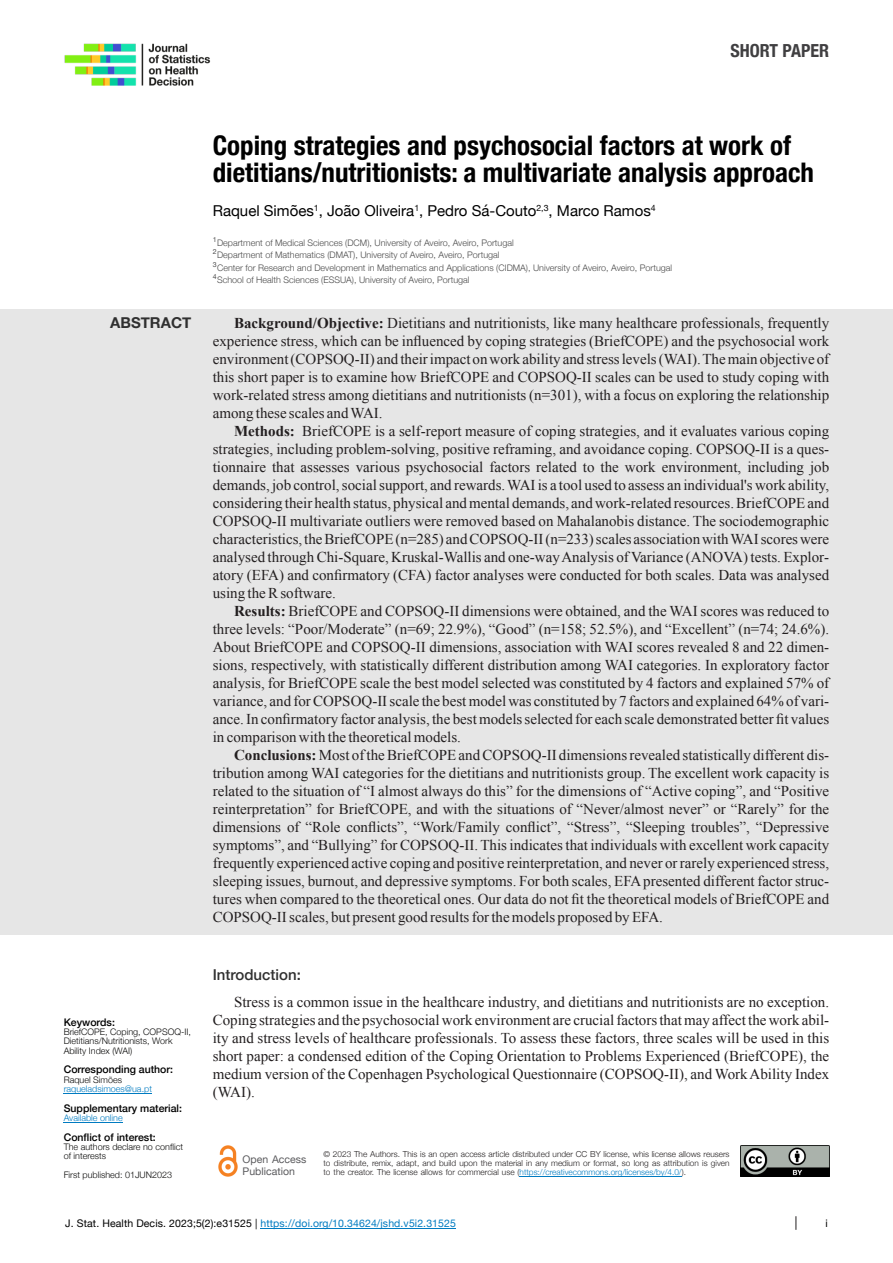
<style>
.page{position:relative;width:893px;height:1263px;background:#fff}
.page>*{position:absolute;margin:0;border:0;box-sizing:border-box;transform-origin:0 0}
.t1{font:700 condensed 27px/27.8px "Helvetica Neue";color:#000}
.t2{font:700 condensed 18px "Helvetica Neue";color:#403f41}
.t3{font:15px/18px "Times New Roman";color:#231f20;text-align:justify}
.t4{font:15px "Helvetica Neue";color:#000}
.t5{font:500 15px "Helvetica Neue";color:#303030}
.t6{font:700 15px "Helvetica Neue";color:#303030}
.t7{font:10.5px "Helvetica Neue";letter-spacing:.01em;color:#007bc1}
.t8{font:500 10.5px "Helvetica Neue";color:#000}
.t9{font:10.5px/12px "Helvetica Neue";color:#5b5b5e}
.t10{font:10.5px "Helvetica Neue";color:#000}
.t11{font:300 9px/12.3px "Helvetica Neue";color:#4b4b4b}
.t12{font:300 9px/9.3px "Helvetica Neue";color:#0c0c0b}
.t13{font:300 9px "Helvetica Neue";color:#007bc1}
.t14{font:300 8.25px/9px "Helvetica Neue";color:#231f20;text-align:justify}
.s1{font-weight:700}
.s2{color:#007bc1}
.s3{color:#000}
</style>
<div class="page">
<hr style="left:261px;top:1228px;width:195px;height:1px;background:#007bc1">
<svg style="left:796px;top:1216px;width:1px;height:14px"></svg>
<hr style="left:64px;top:1093px;width:88px;height:1px;background:#007bc1">
<hr style="left:64px;top:1122px;width:59px;height:1px;background:#007bc1">
<hr style="left:520px;top:1176px;width:162px;height:1px;background:#007bc1">
<img style="left:218px;top:1145px;width:20px;height:31px">
<img style="left:741px;top:1145px;width:88px;height:31px">
<img style="left:64px;top:43px;width:147px;height:42px">
<div style="left:0;top:309px;width:893px;height:626px;background:#e6e6e6"></div>
<p class="t2" style="left:730px;top:40px;width:100px">SHORT PAPER</p>
<p class="t6" style="left:110px;top:313px;width:83px">ABSTRACT</p>
<p class="t8" style="left:64px;top:1016px;width:53px">Keywords:</p>
<p class="t12" style="left:64px;top:1027px;width:129px">BriefCOPE, Coping, COPSOQ-II,<br>Dietitians/Nutritionists, Work<br>Ability Index (WAI)</p>
<p class="t8" style="left:64px;top:1063px;width:111px">Corresponding author:</p>
<p class="t12" style="left:64px;top:1075px;width:60px">Raquel Simões</p>
<p class="t13" style="left:64px;top:1083px;width:90px">raqueladsimoes@ua.pt</p>
<p class="t8" style="left:64px;top:1101px;width:120px">Supplementary material:</p>
<p class="t13" style="left:64px;top:1112px;width:61px">Available online</p>
<p class="t8" style="left:64px;top:1131px;width:94px">Conflict of interest:</p>
<p class="t12" style="left:64px;top:1142px;width:121px">The authors declare no conflict of interests</p>
<p class="t12" style="left:64px;top:1170px;width:110px">First published: 01JUN2023</p>
<h1 class="t1" style="left:213px;top:131px;width:603px">Coping strategies and psychosocial factors at work of dietitians/nutritionists: a multivariate analysis approach</h1>
<p class="t4" style="left:213px;top:201px;width:444px">Raquel Simões<sup>1</sup>, João Oliveira<sup>1</sup>, Pedro Sá-Couto<sup>2,3</sup>, Marco Ramos<sup>4</sup></p>
<p class="t11" style="left:213px;top:237px;width:461px"><sup>1</sup> Department of Medical Sciences (DCM), University of Aveiro, Aveiro, Portugal<br><sup>2</sup> Department of Mathematics (DMAT), University of Aveiro, Aveiro, Portugal<br><sup>3</sup> Center for Research and Development in Mathematics and Applications (CIDMA), University of Aveiro, Aveiro, Portugal <sup>4</sup> School of Health Sciences (ESSUA), University of Aveiro, Portugal</p>
<p class="t3" style="left:213px;top:315px;width:618px;text-indent:21px"><span class="s1">Background/Objective:</span> Dietitians and nutritionists, like many healthcare professionals, frequently experience stress, which can be influenced by coping strategies (BriefCOPE) and the psychosocial work environment (COPSOQ-II) and their impact on work ability and stress levels (WAI). The main objective of this short paper is to examine how BriefCOPE and COPSOQ-II scales can be used to study coping with work-related stress among dietitians and nutritionists (n=301), with a focus on exploring the relationship among these scales and WAI.</p>
<p class="t3" style="left:213px;top:423px;width:618px;text-indent:21px"><span class="s1">Methods:</span> BriefCOPE is a self-report measure of coping strategies, and it evaluates various coping strategies, including problem-solving, positive reframing, and avoidance coping. COPSOQ-II is a ques&shy;tionnaire that assesses various psychosocial factors related to the work environment, including job demands, job control, social support, and rewards. WAI is a tool used to assess an individual's work ability, considering their health status, physical and mental demands, and work-related resources. BriefCOPE and COPSOQ-II multivariate outliers were removed based on Mahalanobis distance. The sociodemographic characteristics, the BriefCOPE (n=285) and COPSOQ-II (n=233) scales association with WAI scores were analysed through Chi-Square, Kruskal-Wallis and one-way Analysis of Variance (ANOVA) tests. Explor&shy;atory (EFA) and confirmatory (CFA) factor analyses were conducted for both scales. Data was analysed using the R software.</p>
<p class="t3" style="left:213px;top:603px;width:618px;text-indent:21px"><span class="s1">Results:</span> BriefCOPE and COPSOQ-II dimensions were obtained, and the WAI scores was reduced to three levels: “Poor/Moderate” (n=69; 22.9%), “Good” (n=158; 52.5%), and “Excellent” (n=74; 24.6%).<br>About BriefCOPE and COPSOQ-II dimensions, association with WAI scores revealed 8 and 22 dimen&shy;sions, respectively, with statistically different distribution among WAI categories. In exploratory factor analysis, for BriefCOPE scale the best model selected was constituted by 4 factors and explained 57% of variance, and for COPSOQ-II scale the best model was constituted by 7 factors and explained 64% of vari&shy;ance. In confirmatory factor analysis, the best models selected for each scale demonstrated better fit values in comparison with the theoretical models.</p>
<p class="t3" style="left:213px;top:747px;width:618px;text-indent:21px"><span class="s1">Conclusions:</span> Most of the BriefCOPE and COPSOQ-II dimensions revealed statistically different dis&shy;tribution among WAI categories for the dietitians and nutritionists group. The excellent work capacity is related to the situation of “I almost always do this” for the dimensions of “Active coping”, and “Positive reinterpretation” for BriefCOPE, and with the situations of “Never/almost never” or “Rarely” for the dimensions of “Role conflicts”, “Work/Family conflict”, “Stress”, “Sleeping troubles”, “Depressive symptoms”, and “Bullying” for COPSOQ-II. This indicates that individuals with excellent work capacity frequently experienced active coping and positive reinterpretation, and never or rarely experienced stress, sleeping issues, burnout, and depressive symptoms. For both scales, EFA presented different factor struc&shy;tures when compared to the theoretical ones. Our data do not fit the theoretical models of BriefCOPE and COPSOQ-II scales, but present good results for the models proposed by EFA.</p>
<p class="t5" style="left:213px;top:965px;width:90px">Introduction:</p>
<p class="t3" style="left:213px;top:994px;width:618px;text-indent:21px">Stress is a common issue in the healthcare industry, and dietitians and nutritionists are no exception.<br>Coping strategies and the psychosocial work environment are crucial factors that may affect the work abil&shy;ity and stress levels of healthcare professionals. To assess these factors, three scales will be used in this short paper: a condensed edition of the Coping Orientation to Problems Experienced (BriefCOPE), the medium version of the Copenhagen Psychological Questionnaire (COPSOQ-II), and Work Ability Index (WAI).</p>
<p class="t9" style="left:243px;top:1153px;width:65px">Open Access<br>Publication</p>
<p class="t14" style="left:324px;top:1149px;width:407px">© 2023 The Authors. This is an open access article distributed under CC BY license, whis license allows reusers to distribute, remix, adapt, and build upon the material in any medium or format, so long as attribution is given to the creator. The license allows for commercial use (<span class="s2">https://creativecommons.org/licenses/by/4.0/</span>).</p>
<p class="t7" style="left:65px;top:1217px;width:392px"><span class="s3">J. Stat. Health Decis. 2023;5(2):e31525 |</span> https://doi.org/10.34624/jshd.v5i2.31525</p>
<p class="t10" style="left:825px;top:1217px;width:4px">i</p>
</div>
